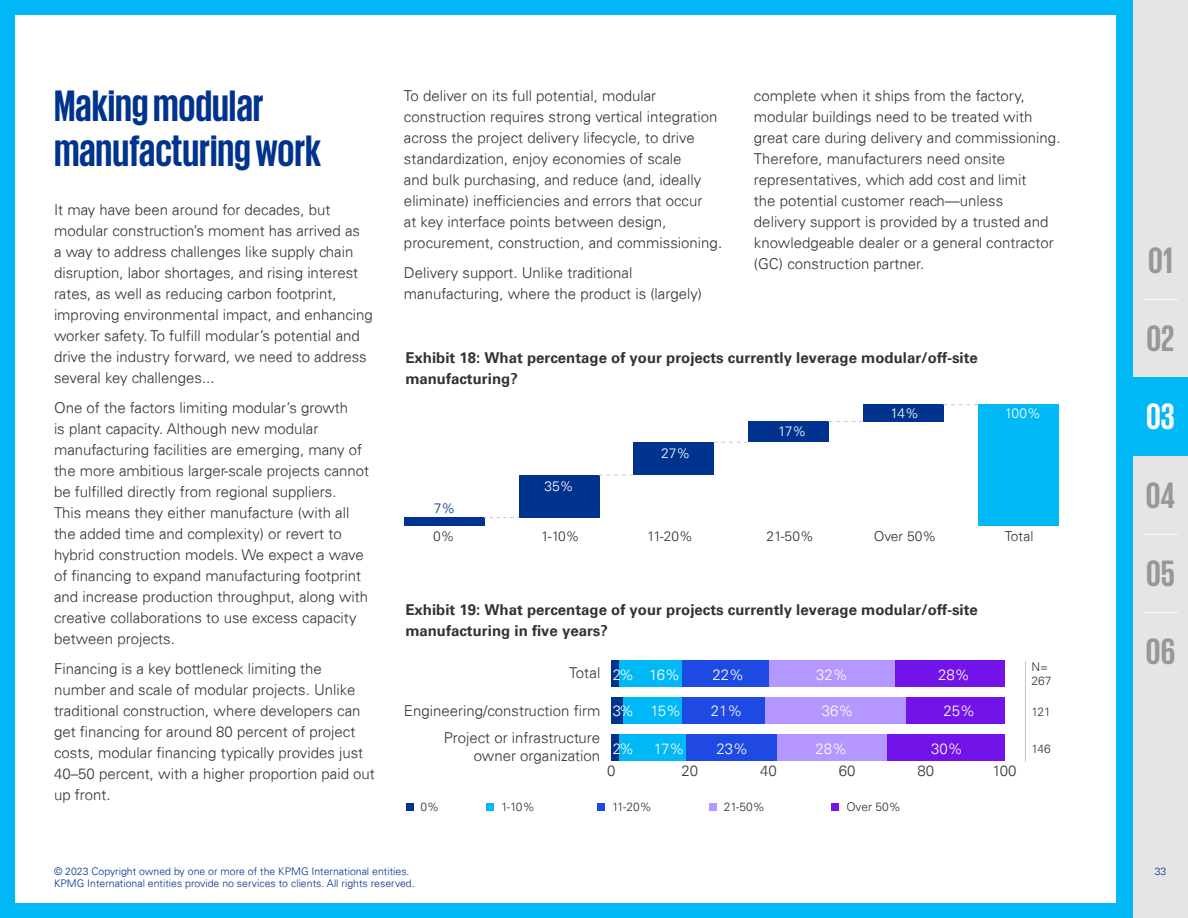
<style>
.page{position:relative;width:1188px;height:918px;background:#fff}
.page>*{position:absolute;margin:0;border:0;box-sizing:border-box;transform-origin:0 0}
.t1{font:700 45px/45px "KPMG";color:#00338d}
.t2{font:700 37.5px/78.3px "KPMG";color:#989898;text-align:justify}
.t3{font:700 37.5px "KPMG";color:#fff}
.t4{font:300 15px/21px "Univers 45";color:#333}
.t5{font:700 15px/21px "Univers";color:#333}
.t6{font:300 15px "Univers 45";color:#fff}
.t7{font:300 13.8px "Univers 45";color:#333}
.t8{font:300 13.8px "Univers 45";letter-spacing:-.025em;color:#fff}
.t9{font:300 13.8px "Univers 45";color:#00338d}
.t10{font:300 12px/14.4px "Univers 45";color:#333}
.t11{font:300 10.5px/12px "Univers 45";color:#00338d}
</style>
<div class="page">
<div style="left:0;top:0;width:1134px;height:918px;background:#00b8f5"></div>
<div style="left:15px;top:15px;width:1101px;height:888px;background:#fff"></div>
<div style="left:519px;top:475px;width:80px;height:43px;background:#00338d"></div>
<div style="left:634px;top:442px;width:80px;height:33px;background:#00338d"></div>
<div style="left:749px;top:422px;width:80px;height:20px;background:#00338d"></div>
<div style="left:863px;top:405px;width:81px;height:17px;background:#00338d"></div>
<div style="left:404px;top:518px;width:80px;height:8px;background:#00338d"></div>
<div style="left:978px;top:405px;width:81px;height:121px;background:#00b8f5"></div>
<svg style="left:484px;top:517px;width:35px;height:1px"></svg>
<svg style="left:599px;top:474px;width:35px;height:2px"></svg>
<svg style="left:714px;top:442px;width:34px;height:1px"></svg>
<svg style="left:829px;top:421px;width:34px;height:1px"></svg>
<svg style="left:944px;top:404px;width:34px;height:1px"></svg>
<div style="left:894px;top:661px;width:111px;height:26px;background:#7213ea"></div>
<div style="left:906px;top:698px;width:99px;height:26px;background:#7213ea"></div>
<div style="left:887px;top:735px;width:118px;height:26px;background:#7213ea"></div>
<div style="left:769px;top:661px;width:125px;height:26px;background:#b497ff"></div>
<div style="left:765px;top:698px;width:141px;height:26px;background:#b497ff"></div>
<div style="left:777px;top:735px;width:110px;height:26px;background:#b497ff"></div>
<div style="left:682px;top:661px;width:87px;height:26px;background:#1e49e2"></div>
<div style="left:682px;top:698px;width:83px;height:26px;background:#1e49e2"></div>
<div style="left:686px;top:735px;width:91px;height:26px;background:#1e49e2"></div>
<div style="left:619px;top:661px;width:63px;height:26px;background:#00b8f5"></div>
<div style="left:623px;top:698px;width:59px;height:26px;background:#00b8f5"></div>
<div style="left:619px;top:735px;width:67px;height:26px;background:#00b8f5"></div>
<div style="left:611px;top:661px;width:8px;height:26px;background:#00338d"></div>
<div style="left:611px;top:698px;width:12px;height:26px;background:#00338d"></div>
<div style="left:611px;top:735px;width:8px;height:26px;background:#00338d"></div>
<div style="left:406px;top:803px;width:7px;height:8px;background:#00338d"></div>
<div style="left:486px;top:803px;width:8px;height:8px;background:#00b8f5"></div>
<div style="left:597px;top:803px;width:8px;height:8px;background:#1e49e2"></div>
<div style="left:709px;top:803px;width:8px;height:8px;background:#b497ff"></div>
<div style="left:832px;top:803px;width:7px;height:8px;background:#7213ea"></div>
<hr style="left:1025px;top:662px;width:1px;height:100px;background:#ccc">
<div style="left:1134px;top:0;width:54px;height:918px;background:#e5e5e5"></div>
<div style="left:1134px;top:377px;width:54px;height:79px;background:#00b8f5"></div>
<hr style="left:1143px;top:534px;width:34px;height:1px;background:#fff">
<hr style="left:1143px;top:612px;width:34px;height:1px;background:#fff">
<hr style="left:1143px;top:299px;width:34px;height:1px;background:#fff">
<h1 class="t1" style="left:54px;top:82px;width:269px">Making modular manufacturing work</h1>
<p class="t4" style="left:54px;top:199px;width:320px">It may have been around for decades, but modular construction’s moment has arrived as<br>a way to address challenges like supply chain disruption, labor shortages, and rising interest rates, as well as reducing carbon footprint, improving environmental impact, and enhancing worker safety. To fulfill modular’s potential and drive the industry forward, we need to address several key challenges...</p>
<p class="t4" style="left:54px;top:397px;width:317px">One of the factors limiting modular’s growth<br>is plant capacity. Although new modular manufacturing facilities are emerging, many of the more ambitious larger-scale projects cannot be fulfilled directly from regional suppliers.<br>This means they either manufacture (with all the added time and complexity) or revert to hybrid construction models. We expect a wave of financing to expand manufacturing footprint and increase production throughput, along with creative collaborations to use excess capacity between projects.</p>
<p class="t4" style="left:54px;top:658px;width:322px">Financing is a key bottleneck limiting the number and scale of modular projects. Unlike traditional construction, where developers can get financing for around 80 percent of project costs, modular financing typically provides just 40–50 percent, with a higher proportion paid out up front.</p>
<p class="t4" style="left:404px;top:85px;width:320px">To deliver on its full potential, modular construction requires strong vertical integration across the project delivery lifecycle, to drive standardization, enjoy economies of scale<br>and bulk purchasing, and reduce (and, ideally eliminate) inefficiencies and errors that occur<br>at key interface points between design, procurement, construction, and commissioning.</p>
<p class="t4" style="left:404px;top:262px;width:300px">Delivery support. Unlike traditional manufacturing, where the product is (largely)</p>
<p class="t4" style="left:754px;top:85px;width:308px">complete when it ships from the factory, modular buildings need to be treated with great care during delivery and commissioning.<br>Therefore, manufacturers need onsite representatives, which add cost and limit<br>the potential customer reach—unless<br>delivery support is provided by a trusted and knowledgeable dealer or a general contractor (GC) construction partner.</p>
<p class="t5" style="left:405px;top:347px;width:574px">Exhibit 18: What percentage of your projects currently leverage modular/off-site manufacturing?</p>
<p class="t9" style="left:434px;top:499px;width:23px">7%</p>
<p class="t8" style="left:545px;top:478px;width:31px">35%</p>
<p class="t8" style="left:661px;top:445px;width:31px">27%</p>
<p class="t8" style="left:778px;top:423px;width:30px">17%</p>
<p class="t8" style="left:891px;top:405px;width:30px">14%</p>
<p class="t8" style="left:1005px;top:405px;width:38px">100%</p>
<p class="t7" style="left:433px;top:528px;width:23px">0%</p>
<p class="t7" style="left:541px;top:528px;width:40px">1-10%</p>
<p class="t7" style="left:647px;top:528px;width:47px">11-20%</p>
<p class="t7" style="left:767px;top:528px;width:49px">21-50%</p>
<p class="t7" style="left:874px;top:528px;width:64px">Over 50%</p>
<p class="t7" style="left:1005px;top:528px;width:30px">Total</p>
<p class="t5" style="left:405px;top:600px;width:574px">Exhibit 19: What percentage of your projects currently leverage modular/off-site manufacturing in five years?</p>
<p class="t6" style="left:613px;top:665px;width:69px">2% 16%</p>
<p class="t6" style="left:712px;top:665px;width:33px">22%</p>
<p class="t6" style="left:938px;top:665px;width:33px">28%</p>
<p class="t10" style="left:1031px;top:659px;width:22px">N=<br>267</p>
<p class="t10" style="left:1031px;top:705px;width:21px">121</p>
<p class="t10" style="left:1031px;top:741px;width:21px">146</p>
<p class="t4" style="left:569px;top:662px;width:33px">Total</p>
<p class="t4" style="left:404px;top:697px;width:198px;line-height:27px;text-align:right">Engineering/construction firm<br>Project or infrastructure</p>
<p class="t4" style="left:474px;top:745px;width:128px">owner organization</p>
<p class="t10" style="left:421px;top:799px;width:20px">0%</p>
<p class="t10" style="left:501px;top:799px;width:35px">1-10%</p>
<p class="t10" style="left:612px;top:799px;width:41px">11-20%</p>
<p class="t10" style="left:724px;top:799px;width:43px">21-50%</p>
<p class="t10" style="left:846px;top:799px;width:56px">Over 50%</p>
<p class="t6" style="left:816px;top:666px;width:33px">32%</p>
<p class="t6" style="left:613px;top:702px;width:70px">3% 15%</p>
<p class="t6" style="left:711px;top:702px;width:33px">21%</p>
<p class="t6" style="left:822px;top:702px;width:33px">36%</p>
<p class="t6" style="left:943px;top:702px;width:33px">25%</p>
<p class="t6" style="left:613px;top:739px;width:23px">2%</p>
<p class="t6" style="left:654px;top:739px;width:32px">17%</p>
<p class="t6" style="left:716px;top:739px;width:33px">23%</p>
<p class="t6" style="left:816px;top:740px;width:33px">28%</p>
<p class="t6" style="left:931px;top:739px;width:33px">30%</p>
<p class="t4" style="left:607px;top:760px;width:10px">0</p>
<p class="t4" style="left:682px;top:760px;width:18px">20</p>
<p class="t4" style="left:760px;top:760px;width:18px">40</p>
<p class="t4" style="left:839px;top:760px;width:18px">60</p>
<p class="t4" style="left:918px;top:760px;width:18px">80</p>
<p class="t4" style="left:992px;top:760px;width:26px">100</p>
<p class="t11" style="left:54px;top:865px;width:362px">© 2023 Copyright owned by one or more of the KPMG International entities.<br>KPMG International entities provide no services to clients. All rights reserved.</p>
<h2 class="t2" style="left:1148px;top:220px;width:26px">01</h2>
<h2 class="t2" style="left:1147px;top:298px;width:29px">02</h2>
<h2 class="t3" style="left:1146px;top:398px;width:30px">03</h2>
<h2 class="t2" style="left:1146px;top:455px;width:31px">04<br>05<br>06</h2>
<p class="t11" style="left:1155px;top:865px;width:13px">33</p>
</div>
